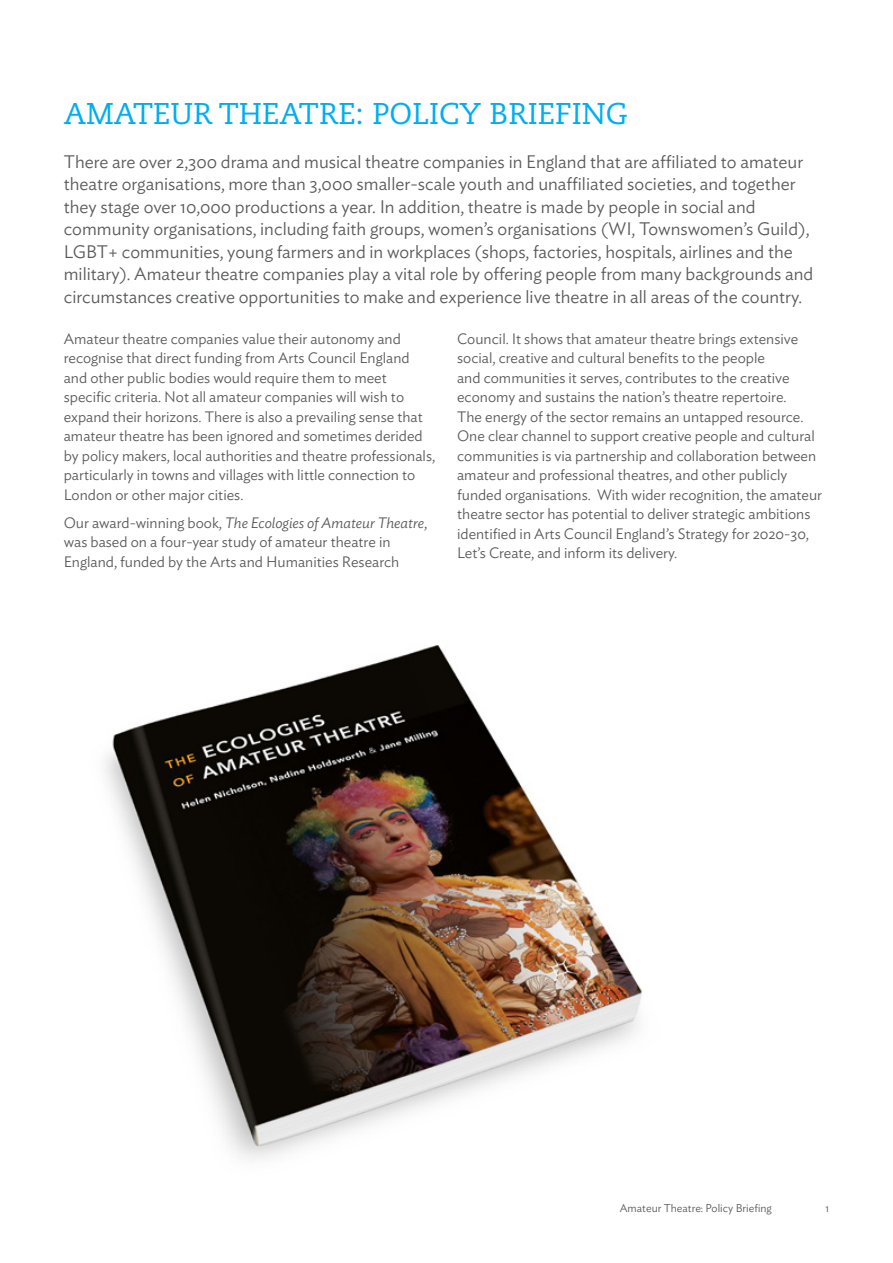
<style>
.page{position:relative;width:893px;height:1263px;background:#fff}
.page>*{position:absolute;margin:0;border:0;box-sizing:border-box;transform-origin:0 0}
.t1{font:30px "Caecilia";color:#00aeef}
.t2{font:300 18px/22.5px "Ideal Sans";color:#58595b}
.t3{font:300 15px/19.5px "Ideal Sans";color:#58595b}
.t4{font:300 11.25px "Ideal Sans";color:#58595b}
.s1{font-style:italic}
</style>
<div class="page">
<img style="left:105px;top:645px;width:537px;height:514px">
<h1 class="t1" style="left:64px;top:96px;width:565px">AMATEUR THEATRE: POLICY BRIEFING</h1>
<p class="t2" style="left:64px;top:149px;width:751px">There are over 2,300 drama and musical theatre companies in England that are affiliated to amateur theatre organisations, more than 3,000 smaller-scale youth and unaffiliated societies, and together they stage over 10,000 productions a year. In addition, theatre is made by people in social and community organisations, including faith groups, women’s organisations (WI, Townswomen’s Guild), LGBT+ communities, young farmers and in workplaces (shops, factories, hospitals, airlines and the military). Amateur theatre companies play a vital role by offering people from many backgrounds and circumstances creative opportunities to make and experience live theatre in all areas of the country.</p>
<p class="t3" style="left:64px;top:327px;width:373px">Amateur theatre companies value their autonomy and recognise that direct funding from Arts Council England and other public bodies would require them to meet specific criteria. Not all amateur companies will wish to expand their horizons. There is also a prevailing sense that amateur theatre has been ignored and sometimes derided by policy makers, local authorities and theatre professionals, particularly in towns and villages with little connection to London or other major cities.</p>
<p class="t3" style="left:64px;top:511px;width:365px">Our award-winning book, <span class="s1">The Ecologies of Amateur Theatre</span>, was based on a four-year study of amateur theatre in<br>England, funded by the Arts and Humanities Research</p>
<p class="t3" style="left:457px;top:327px;width:367px">Council. It shows that amateur theatre brings extensive social, creative and cultural benefits to the people<br>and communities it serves, contributes to the creative economy and sustains the nation’s theatre repertoire.<br>The energy of the sector remains an untapped resource.<br>One clear channel to support creative people and cultural communities is via partnership and collaboration between amateur and professional theatres, and other publicly funded organisations. With wider recognition, the amateur theatre sector has potential to deliver strategic ambitions identified in Arts Council England’s Strategy for 2020-30, Let’s Create, and inform its delivery.</p>
<p class="t4" style="left:620px;top:1199px;width:153px">Amateur Theatre: Policy Briefing</p>
<p class="t4" style="left:825px;top:1199px;width:5px">1</p>
</div>
